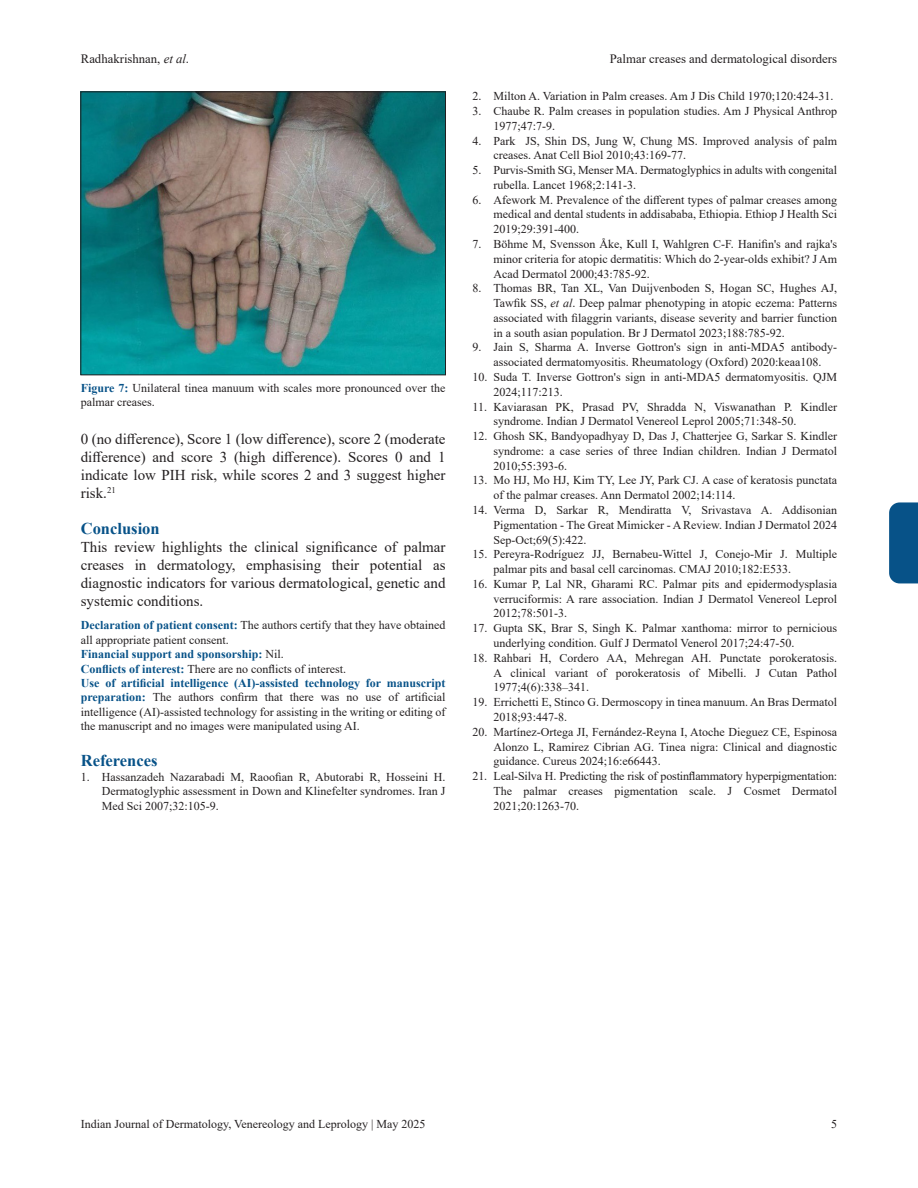
<style>
.page{position:relative;width:918px;height:1188px;background:#fff}
.page>*{position:absolute;margin:0;border:0;box-sizing:border-box;transform-origin:0 0}
.Head-A{font:700 16.5px "Times New Roman";color:#075288}
.bib-title{font:700 16.5px "Times New Roman";color:#075288}
.para_first_last{font:15px/18px "Times New Roman";color:#231f20;text-align:justify}
.t1{font:12.75px "Times New Roman";color:#231f20}
.bib-normal{font:12px/14.9px "Times New Roman";color:#231f20;text-align:justify}
.BM_para{font:12px/14.4px "Times New Roman";color:#231f20;text-align:justify}
.BM_para_TopSpace{font:12px/14.4px "Times New Roman";color:#231f20}
.float_figure_figure{font:12px/14.4px "Times New Roman";color:#231f20}
.BM_para-2{font:700 12px "Times New Roman";color:#075288}
.s1{font-style:italic}
.s2{font-weight:700;color:#075288}
.s3{font-weight:400;color:#231f20}
</style>
<div class="page">
<div style="left:889px;top:502px;width:29px;height:81px;background:#075288"></div>
<img style="left:82px;top:93px;width:362px;height:280px">
<div style="left:80px;top:91px;width:366px;height:284px;border:1px solid #231f20"></div>
<p class="t1" style="left:81px;top:50px;width:110px">Radhakrishnan, <span class="s1">et al</span>.</p>
<p class="t1" style="left:610px;top:50px;width:229px">Palmar creases and dermatological disorders</p>
<p class="float_figure_figure" style="left:81px;top:380px;width:366px"><span class="s2">Figure 7:</span> Unilateral tinea manuum with scales more pronounced over the palmar creases.</p>
<p class="para_first_last" style="left:81px;top:429px;width:366px">0 (no difference), Score 1 (low difference), score 2 (moderate difference) and score 3 (high difference). Scores 0 and 1 indicate low PIH risk, while scores 2 and 3 suggest higher risk.<sup>21</sup></p>
<p class="Head-A" style="left:81px;top:517px;width:80px">Conclusion</p>
<p class="para_first_last" style="left:81px;top:537px;width:366px">This review highlights the clinical significance of palmar creases in dermatology, emphasising their potential as diagnostic indicators for various dermatological, genetic and systemic conditions.</p>
<p class="BM_para_TopSpace" style="left:81px;top:618px;width:366px"><span class="s2">Declaration of patient consent:</span> The authors certify that they have obtained all appropriate patient consent.</p>
<p class="BM_para-2" style="left:81px;top:645px;width:205px">Financial support and sponsorship: <span class="s3">Nil.</span></p>
<p class="BM_para" style="left:81px;top:661px;width:267px"><span class="s2">Conflicts of interest:</span> There are no conflicts of interest.</p>
<p class="BM_para" style="left:81px;top:675px;width:366px"><span class="s2">Use of artificial intelligence (AI)-assisted technology for manuscript preparation:</span> The authors confirm that there was no use of artificial intelligence (AI)-assisted technology for assisting in the writing or editing of the manuscript and no images were manipulated using AI.</p>
<p class="bib-title" style="left:81px;top:749px;width:78px">References</p>
<p class="bib-normal" style="left:102px;top:769px;width:345px;line-height:14.4px;text-indent:-21px">1. Hassanzadeh Nazarabadi M, Raoofian R, Abutorabi R, Hosseini H.<br>Dermatoglyphic assessment in Down and Klinefelter syndromes. Iran J Med Sci 2007;32:105-9.</p>
<p class="bib-normal" style="left:472px;top:88px;width:363px">2. Milton A. Variation in Palm creases. Am J Dis Child 1970;120:424-31.</p>
<p class="bib-normal" style="left:494px;top:103px;width:345px;text-indent:-21px">3. Chaube R. Palm creases in population studies. Am J Physical Anthrop<br>1977;47:7-9.</p>
<p class="bib-normal" style="left:494px;top:133px;width:345px;text-indent:-21px">4. Park JS, Shin DS, Jung W, Chung MS. Improved analysis of palm creases. Anat Cell Biol 2010;43:169-77.</p>
<p class="bib-normal" style="left:494px;top:162px;width:345px;text-indent:-21px">5. Purvis-Smith SG, Menser MA. Dermatoglyphics in adults with congenital rubella. Lancet 1968;2:141-3.</p>
<p class="bib-normal" style="left:494px;top:192px;width:345px;text-indent:-21px">6. Afework M. Prevalence of the different types of palmar creases among medical and dental students in addisababa, Ethiopia. Ethiop J Health Sci 2019;29:391-400.</p>
<p class="bib-normal" style="left:494px;top:236px;width:345px;text-indent:-21px">7. Böhme M, Svensson Åke, Kull I, Wahlgren C-F. Hanifin's and rajka's minor criteria for atopic dermatitis: Which do 2-year-olds exhibit? J Am Acad Dermatol 2000;43:785-92.</p>
<p class="bib-normal" style="left:494px;top:280px;width:345px;text-indent:-21px">8. Thomas BR, Tan XL, Van Duijvenboden S, Hogan SC, Hughes AJ, Tawfik SS, <span class="s1">et al</span>. Deep palmar phenotyping in atopic eczema: Patterns associated with filaggrin variants, disease severity and barrier function in a south asian population. Br J Dermatol 2023;188:785-92.</p>
<p class="bib-normal" style="left:472px;top:340px;width:366px;text-align:center">9. Jain S, Sharma A. Inverse Gottron's sign in anti-MDA5 antibody&shy;associated dermatomyositis. Rheumatology (Oxford) 2020:keaa108.</p>
<p class="bib-normal" style="left:494px;top:369px;width:345px;text-indent:-21px">10. Suda T. Inverse Gottron's sign in anti-MDA5 dermatomyositis. QJM<br>2024;117:213.</p>
<p class="bib-normal" style="left:494px;top:399px;width:345px;text-indent:-21px">11. Kaviarasan PK, Prasad PV, Shradda N, Viswanathan P. Kindler syndrome. Indian J Dermatol Venereol Leprol 2005;71:348-50.</p>
<p class="bib-normal" style="left:494px;top:428px;width:345px;text-indent:-21px">12. Ghosh SK, Bandyopadhyay D, Das J, Chatterjee G, Sarkar S. Kindler syndrome: a case series of three Indian children. Indian J Dermatol 2010;55:393-6.</p>
<p class="bib-normal" style="left:494px;top:473px;width:345px;text-indent:-21px">13. Mo HJ, Mo HJ, Kim TY, Lee JY, Park CJ. A case of keratosis punctata of the palmar creases. Ann Dermatol 2002;14:114.</p>
<p class="bib-normal" style="left:494px;top:502px;width:345px;text-indent:-21px">14. Verma D, Sarkar R, Mendiratta V, Srivastava A. Addisonian Pigmentation - The Great Mimicker - A Review. Indian J Dermatol 2024<br>Sep-Oct;69(5):422.</p>
<p class="bib-normal" style="left:494px;top:547px;width:345px;text-indent:-21px">15. Pereyra-Rodríguez JJ, Bernabeu-Wittel J, Conejo-Mir J. Multiple palmar pits and basal cell carcinomas. CMAJ 2010;182:E533.</p>
<p class="bib-normal" style="left:494px;top:576px;width:345px;text-indent:-21px">16. Kumar P, Lal NR, Gharami RC. Palmar pits and epidermodysplasia verruciformis: A rare association. Indian J Dermatol Venereol Leprol 2012;78:501-3.</p>
<p class="bib-normal" style="left:494px;top:620px;width:345px;text-indent:-21px">17. Gupta SK, Brar S, Singh K. Palmar xanthoma: mirror to pernicious underlying condition. Gulf J Dermatol Venerol 2017;24:47-50.</p>
<p class="bib-normal" style="left:494px;top:650px;width:345px;text-indent:-21px">18. Rahbari H, Cordero AA, Mehregan AH. Punctate porokeratosis.<br>A clinical variant of porokeratosis of Mibelli. J Cutan Pathol 1977;4(6):338–341.</p>
<p class="bib-normal" style="left:494px;top:694px;width:345px;text-indent:-21px">19. Errichetti E, Stinco G. Dermoscopy in tinea manuum. An Bras Dermatol<br>2018;93:447-8.</p>
<p class="bib-normal" style="left:494px;top:724px;width:345px;text-indent:-21px">20. Martínez-Ortega JI, Fernández-Reyna I, Atoche Dieguez CE, Espinosa Alonzo L, Ramirez Cibrian AG. Tinea nigra: Clinical and diagnostic guidance. Cureus 2024;16:e66443.</p>
<p class="bib-normal" style="left:494px;top:768px;width:345px;text-indent:-21px">21. Leal-Silva H. Predicting the risk of postinflammatory hyperpigmentation:<br>The palmar creases pigmentation scale. J Cosmet Dermatol 2021;20:1263-70.</p>
<p class="BM_para" style="left:81px;top:1117px;width:346px">Indian Journal of Dermatology, Venereology and Leprology | May 2025</p>
<p class="BM_para" style="left:831px;top:1117px;width:7px">5</p>
</div>
